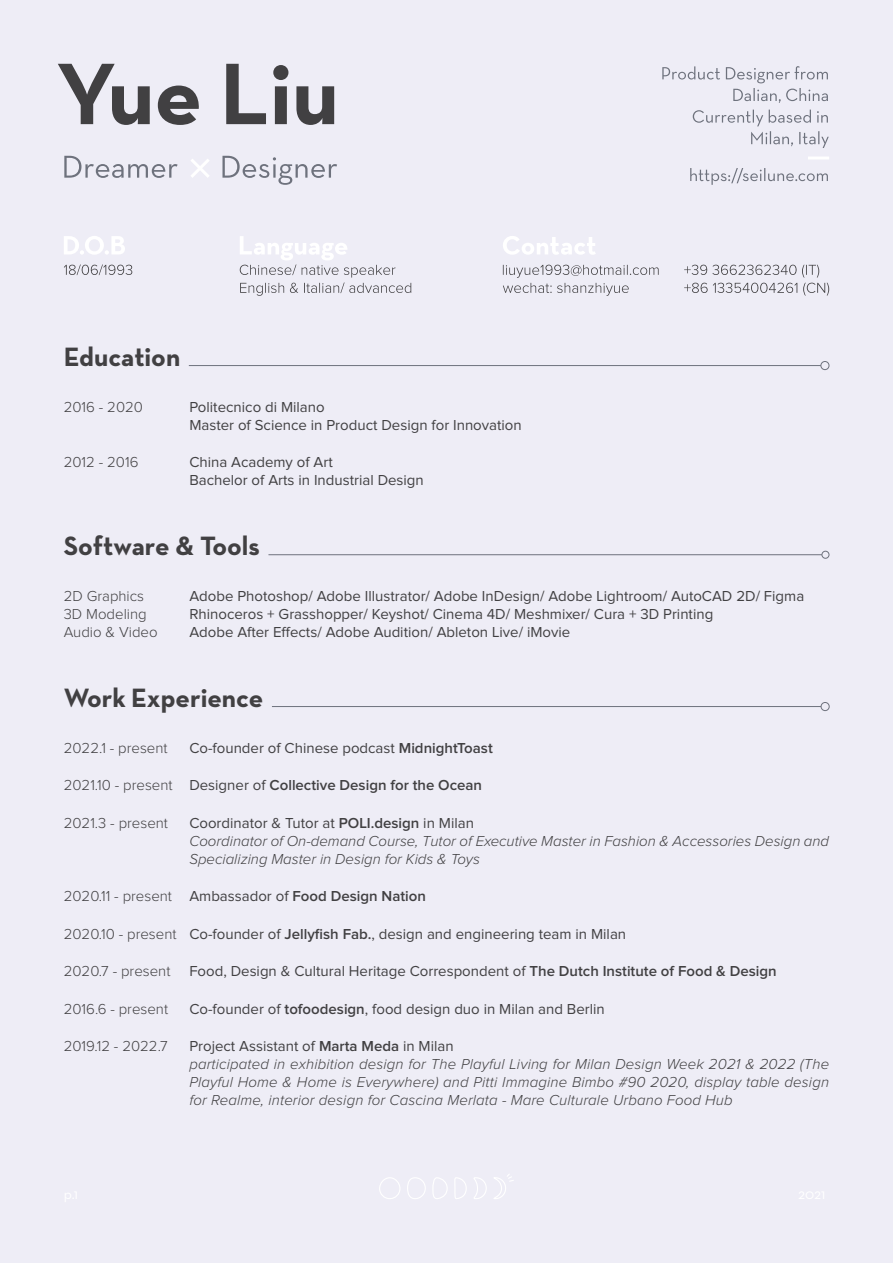
<style>
.page{position:relative;width:893px;height:1263px;background:#eeedf6}
.page>*{position:absolute;margin:0;border:0;box-sizing:border-box;transform-origin:0 0}
.t1{font:700 27px "Neutra Text";color:#414042}
.t2{font:15px/18px "Proxima Nova";color:#414042}
.t3{font:italic 300 15px/18px "Proxima Nova";letter-spacing:.01em;color:#414042}
.t4{font:300 15px/18px "Proxima Nova";color:#414042}
.t5{font:600 15px "Proxima Nova";color:#414042}
.s1{font-weight:600}
.s2{font-weight:300}
.s3{font-weight:400}
.s4{font-weight:400;font-style:normal}
.s5{font-weight:600;font-style:normal}
</style>
<div class="page">
<svg style="left:379px;top:1174px;width:135px;height:25px"></svg>
<svg style="left:693px;top:110px;width:136px;height:38px"></svg>
<svg style="left:662px;top:66px;width:166px;height:37px"></svg>
<svg style="left:690px;top:168px;width:138px;height:17px"></svg>
<hr style="left:808px;top:156px;width:21px;height:3px;background:#fff">
<hr style="left:189px;top:365px;width:632px;height:1px;background:#6e727d">
<div style="left:821px;top:361px;width:8px;height:9px;border:1px solid #6e727d;border-radius:50%"></div>
<hr style="left:268px;top:554px;width:554px;height:1px;background:#6e727d">
<div style="left:822px;top:551px;width:7px;height:7px;border:1px solid #6e727d;border-radius:50%"></div>
<svg style="left:64px;top:236px;width:61px;height:19px"></svg>
<svg style="left:64px;top:264px;width:68px;height:11px"></svg>
<svg style="left:240px;top:236px;width:171px;height:60px"></svg>
<svg style="left:503px;top:236px;width:93px;height:19px"></svg>
<svg style="left:503px;top:265px;width:156px;height:31px"></svg>
<svg style="left:684px;top:265px;width:145px;height:31px"></svg>
<svg style="left:58px;top:64px;width:276px;height:61px"></svg>
<svg style="left:64px;top:156px;width:114px;height:22px"></svg>
<svg style="left:222px;top:156px;width:115px;height:29px"></svg>
<svg style="left:191px;top:159px;width:18px;height:19px"></svg>
<hr style="left:272px;top:706px;width:549px;height:1px;background:#6e727d">
<div style="left:821px;top:702px;width:8px;height:9px;border:1px solid #6e727d;border-radius:50%"></div>
<h1 class="t1" style="left:64px;top:340px;width:118px">Education</h1>
<p class="t4" style="left:64px;top:398px;width:81px">2016 - 2020</p>
<p class="t2" style="left:189px;top:398px;width:334px">Politecnico di Milano<br>Master of Science in Product Design for Innovation</p>
<p class="t2" style="left:189px;top:454px;width:236px">China Academy of Art<br>Bachelor of Arts in Industrial Design</p>
<p class="t4" style="left:64px;top:454px;width:76px">2012 - 2016</p>
<h1 class="t1" style="left:64px;top:529px;width:198px">Software &amp; Tools</h1>
<p class="t4" style="left:64px;top:587px;width:95px">2D Graphics<br>3D Modeling<br>Audio &amp; Video</p>
<p class="t2" style="left:189px;top:587px;width:616px">Adobe Photoshop/ Adobe Illustrator/ Adobe InDesign/ Adobe Lightroom/ AutoCAD 2D/ Figma<br>Rhinoceros + Grasshopper/ Keyshot/ Cinema 4D/ Meshmixer/ Cura + 3D Printing<br>Adobe After Effects/ Adobe Audition/ Ableton Live/ iMovie</p>
<h1 class="t1" style="left:64px;top:681px;width:201px">Work Experience</h1>
<p class="t4" style="left:64px;top:739px;width:105px">2022.1 - present</p>
<p class="t2" style="left:189px;top:739px;width:305px">Co-founder of Chinese podcast <span class="s1">MidnightToast</span></p>
<p class="t5" style="left:64px;top:778px;width:420px"><span class="s2">2021.10 - present</span> <span class="s3">Designer of</span> Collective Design for the Ocean</p>
<p class="t4" style="left:64px;top:814px;width:106px">2021.3 - present</p>
<p class="t3" style="left:189px;top:814px;width:641px"><span class="s4">Coordinator &amp; Tutor at</span> <span class="s5">POLI.design</span> <span class="s4">in Milan<br></span>Coordinator of On-demand Course, Tutor of Executive Master in Fashion &amp; Accessories Design and<br>Specializing Master in Design for Kids &amp; Toys</p>
<p class="t5" style="left:64px;top:889px;width:364px"><span class="s2">2020.11 - present</span> <span class="s3">Ambassador of</span> Food Design Nation</p>
<p class="t2" style="left:64px;top:925px;width:564px"><span class="s2">2020.10 - present</span> Co-founder of <span class="s1">Jellyfish Fab.</span>, design and engineering team in Milan</p>
<p class="t4" style="left:64px;top:963px;width:108px">2020.7 - present</p>
<p class="t2" style="left:189px;top:963px;width:589px">Food, Design &amp; Cultural Heritage Correspondent of <span class="s1">The Dutch Institute of Food &amp; Design</span></p>
<p class="t4" style="left:64px;top:1000px;width:106px">2016.6 - present</p>
<p class="t2" style="left:189px;top:1000px;width:417px">Co-founder of <span class="s1">tofoodesign</span>, food design duo in Milan and Berlin</p>
<p class="t4" style="left:64px;top:1038px;width:105px">2019.12 - 2022.7</p>
<p class="t3" style="left:189px;top:1038px;width:641px"><span class="s4">Project Assistant of</span> <span class="s5">Marta Meda</span> <span class="s4">in Milan<br></span>participated in exhibition design for The Playful Living for Milan Design Week 2021 &amp; 2022 (The Playful Home &amp; Home is Everywhere) and Pitti Immagine Bimbo #90 2020, display table design for Realme, interior design for Cascina Merlata - Mare Culturale Urbano Food Hub</p>
</div>
